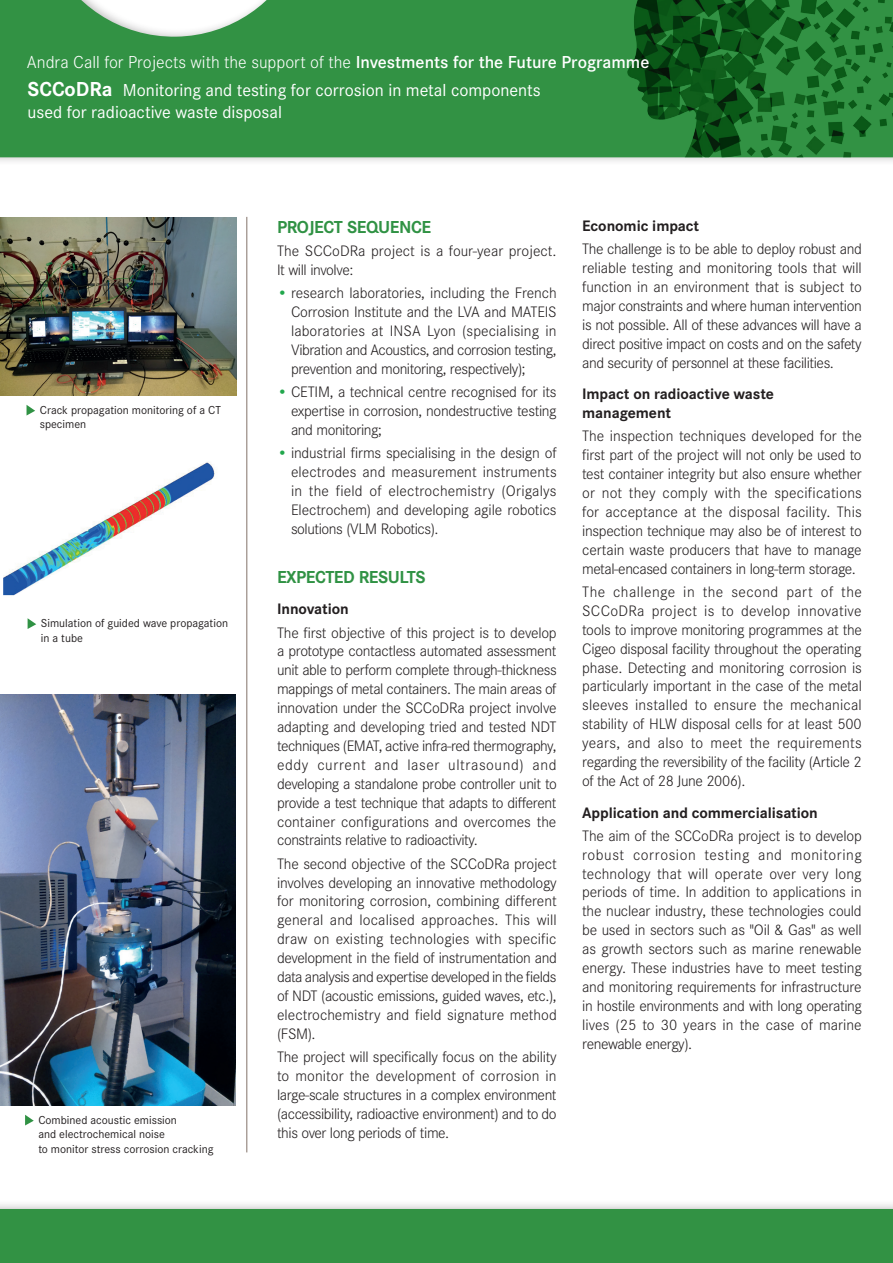
<style>
.page{position:relative;width:893px;height:1263px;background:#fff}
.page>*{position:absolute;margin:0;border:0;box-sizing:border-box;transform-origin:0 0}
.t1{font:18px/28.2px "Corporate S";color:#fff}
.t2{font:700 18px "Corporate S";letter-spacing:-.025em;color:#309244}
.t3{font:300 15.75px/18.9px "Corporate S";letter-spacing:-.025em;color:#231f20;text-align:justify}
.t4{font:700 15.75px/18.9px "Corporate S";letter-spacing:-.005em;color:#231f20}
.t5{font:300 15.75px/18.9px "Corporate S";color:#231f20}
.t6{font:12px/14.4px "Corporate S";color:#231f20}
.s1{font-weight:300}
.s2{font-weight:600}
.s3{font-weight:700;font-size:21px}
.s4{color:#21a74c}
</style>
<div class="page">
<div style="left:0;top:0;width:893px;height:167px;background:#231f20;opacity:.3"></div>
<div style="left:0;top:0;width:567px;height:157px;background:#329244"></div>
<img style="left:567px;top:0;width:326px;height:157px">
<div style="left:0;top:1200px;width:893px;height:63px;background:#231f20;opacity:.3"></div>
<div style="left:0;top:1209px;width:893px;height:54px;background:#329244"></div>
<hr style="left:247px;top:217px;width:1px;height:935px;background:#837269">
<svg style="left:28px;top:618px;width:8px;height:11px"></svg>
<svg style="left:25px;top:1115px;width:9px;height:10px"></svg>
<svg style="left:27px;top:405px;width:8px;height:10px"></svg>
<img style="left:0;top:218px;width:236px;height:177px">
<img style="left:3px;top:462px;width:212px;height:134px">
<img style="left:0;top:695px;width:236px;height:411px">
<p class="t1" style="left:27px;top:48px;width:624px"><span class="s1">Andra Call for Projects with the support of the</span> <span class="s2">Investments for the Future Programme<br></span><span class="s3">SCCoDRa</span> Monitoring and testing for corrosion in metal components</p>
<p class="t1" style="left:28px;top:98px;width:256px">used for radioactive waste disposal</p>
<p class="t6" style="left:40px;top:403px;width:183px">Crack propagation monitoring of a CT specimen</p>
<p class="t6" style="left:41px;top:616px;width:189px">Simulation of guided wave propagation in a tube</p>
<p class="t6" style="left:38px;top:1113px;width:177px">Combined acoustic emission<br>and electrochemical noise<br>to monitor stress corrosion cracking</p>
<p class="t2" style="left:277px;top:217px;width:156px">PROJECT SEQUENCE</p>
<p class="t5" style="left:277px;top:242px;width:281px">The SCCoDRa project is a four-year project.<br>It will involve:</p>
<p class="t3" style="left:291px;top:284px;width:267px;text-indent:-14px"><span class="s4">•</span> research laboratories, including the French Corrosion Institute and the LVA and MATEIS laboratories at INSA Lyon (specialising in Vibration and Acoustics, and corrosion testing, prevention and monitoring, respectively);</p>
<p class="t3" style="left:291px;top:383px;width:267px;text-indent:-14px"><span class="s4">•</span> CETIM, a technical centre recognised for its expertise in corrosion, nondestructive testing and monitoring;</p>
<p class="t3" style="left:291px;top:444px;width:267px;text-indent:-14px"><span class="s4">•</span> industrial firms specialising in the design of electrodes and measurement instruments in the field of electrochemistry (Origalys Electrochem) and developing agile robotics solutions (VLM Robotics).</p>
<p class="t2" style="left:277px;top:566px;width:150px">EXPECTED RESULTS</p>
<p class="t4" style="left:277px;top:600px;width:73px">Innovation</p>
<p class="t3" style="left:277px;top:623px;width:281px">The first objective of this project is to develop a prototype contactless automated assessment unit able to perform complete through-thickness mappings of metal containers. The main areas of innovation under the SCCoDRa project involve adapting and developing tried and tested NDT techniques (EMAT, active infra-red thermography, eddy current and laser ultrasound) and developing a standalone probe controller unit to provide a test technique that adapts to different container configurations and overcomes the constraints relative to radioactivity.</p>
<p class="t3" style="left:277px;top:854px;width:281px">The second objective of the SCCoDRa project involves developing an innovative methodology for monitoring corrosion, combining different general and localised approaches. This will draw on existing technologies with specific development in the field of instrumentation and data analysis and expertise developed in the fields of NDT (acoustic emissions, guided waves, etc.), electrochemistry and field signature method (FSM).</p>
<p class="t3" style="left:277px;top:1047px;width:281px">The project will specifically focus on the ability to monitor the development of corrosion in large-scale structures in a complex environment (accessibility, radioactive environment) and to do this over long periods of time.</p>
<p class="t4" style="left:582px;top:217px;width:119px">Economic impact</p>
<p class="t3" style="left:582px;top:240px;width:281px">The challenge is to be able to deploy robust and reliable testing and monitoring tools that will function in an environment that is subject to major constraints and where human intervention is not possible. All of these advances will have a direct positive impact on costs and on the safety and security of personnel at these facilities.</p>
<p class="t4" style="left:582px;top:385px;width:193px">Impact on radioactive waste management</p>
<p class="t3" style="left:582px;top:427px;width:281px">The inspection techniques developed for the first part of the project will not only be used to test container integrity but also ensure whether or not they comply with the specifications for acceptance at the disposal facility. This inspection technique may also be of interest to certain waste producers that have to manage metal-encased containers in long-term storage.</p>
<p class="t3" style="left:582px;top:582px;width:281px">The challenge in the second part of the SCCoDRa project is to develop innovative tools to improve monitoring programmes at the Cigeo disposal facility throughout the operating phase. Detecting and monitoring corrosion is particularly important in the case of the metal sleeves installed to ensure the mechanical stability of HLW disposal cells for at least 500 years, and also to meet the requirements regarding the reversibility of the facility (Article 2 of the Act of 28 June 2006).</p>
<p class="t4" style="left:582px;top:803px;width:237px">Application and commercialisation</p>
<p class="t3" style="left:582px;top:826px;width:281px">The aim of the SCCoDRa project is to develop robust corrosion testing and monitoring technology that will operate over very long periods of time. In addition to applications in the nuclear industry, these technologies could be used in sectors such as "Oil &amp; Gas" as well as growth sectors such as marine renewable energy. These industries have to meet testing and monitoring requirements for infrastructure in hostile environments and with long operating lives (25 to 30 years in the case of marine renewable energy).</p>
</div>
